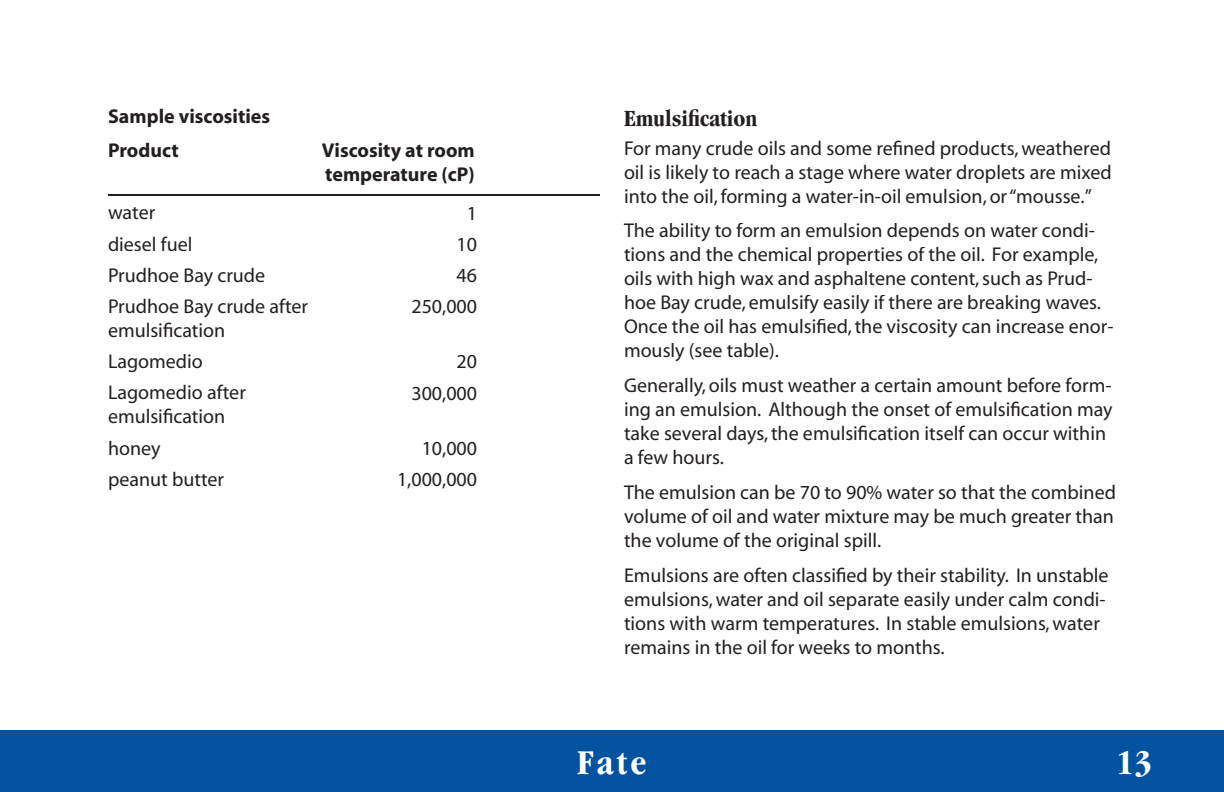
<style>
.page{position:relative;width:1224px;height:792px;background:#fff}
.page>*{position:absolute;margin:0;border:0;box-sizing:border-box;transform-origin:0 0}
.t1{font:700 condensed 36px "Garamond";letter-spacing:.1em;color:#fff}
.t2{font:700 condensed 24px "Garamond";color:#231f20}
.t3{font:20px/24px "Myriad";color:#231f20}
.t4{font:700 20px/24px "Myriad";color:#231f20}
</style>
<div class="page">
<div style="left:0;top:730px;width:1224px;height:62px;background:#0153a0"></div>
<hr style="left:108px;top:194px;width:492px;height:2px;background:#231f20">
<p class="t4" style="left:108px;top:105px;width:164px">Sample viscosities</p>
<p class="t4" style="left:108px;top:139px;width:72px">Product</p>
<p class="t3" style="left:108px;top:198px;width:202px;line-height:31.2px">water<br>diesel fuel<br>Prudhoe Bay crude<br>Prudhoe Bay crude after</p>
<p class="t3" style="left:108px;top:316px;width:139px;line-height:31.2px">emulsification<br>Lagomedio<br>Lagomedio after</p>
<p class="t3" style="left:108px;top:402px;width:119px;line-height:31.2px">emulsification honey peanut butter</p>
<p class="t4" style="left:322px;top:139px;width:154px">Viscosity at room temperature (cP)</p>
<p class="t3" style="left:411px;top:198px;width:67px;line-height:31.2px;text-align:right">1<br>10<br>46<br>250,000</p>
<p class="t3" style="left:411px;top:347px;width:67px;line-height:31.2px;text-align:right">20<br>300,000</p>
<p class="t3" style="left:397px;top:433px;width:82px;line-height:31.2px;text-align:right">10,000<br>1,000,000</p>
<p class="t2" style="left:624px;top:105px;width:135px">Emulsification</p>
<p class="t3" style="left:624px;top:137px;width:489px;text-align:justify">For many crude oils and some refined products, weathered oil is likely to reach a stage where water droplets are mixed into the oil, forming a water-in-oil emulsion, or “mousse.”</p>
<p class="t3" style="left:624px;top:220px;width:491px">The ability to form an emulsion depends on water condi&shy;tions and the chemical properties of the oil. For example, oils with high wax and asphaltene content, such as Prud&shy;hoe Bay crude, emulsify easily if there are breaking waves.<br>Once the oil has emulsified, the viscosity can increase enor&shy;mously (see table).</p>
<p class="t3" style="left:624px;top:374px;width:490px">Generally, oils must weather a certain amount before form&shy;ing an emulsion. Although the onset of emulsification may take several days, the emulsification itself can occur within a few hours.</p>
<p class="t3" style="left:624px;top:481px;width:494px;text-align:justify">The emulsion can be 70 to 90% water so that the combined volume of oil and water mixture may be much greater than the volume of the original spill.</p>
<p class="t3" style="left:624px;top:564px;width:486px">Emulsions are often classified by their stability. In unstable emulsions, water and oil separate easily under calm condi&shy;tions with warm temperatures. In stable emulsions, water remains in the oil for weeks to months.</p>
<h1 class="t1" style="left:578px;top:742px;width:70px">Fate</h1>
<h1 class="t1" style="left:1116px;top:742px;width:37px">13</h1>
</div>
